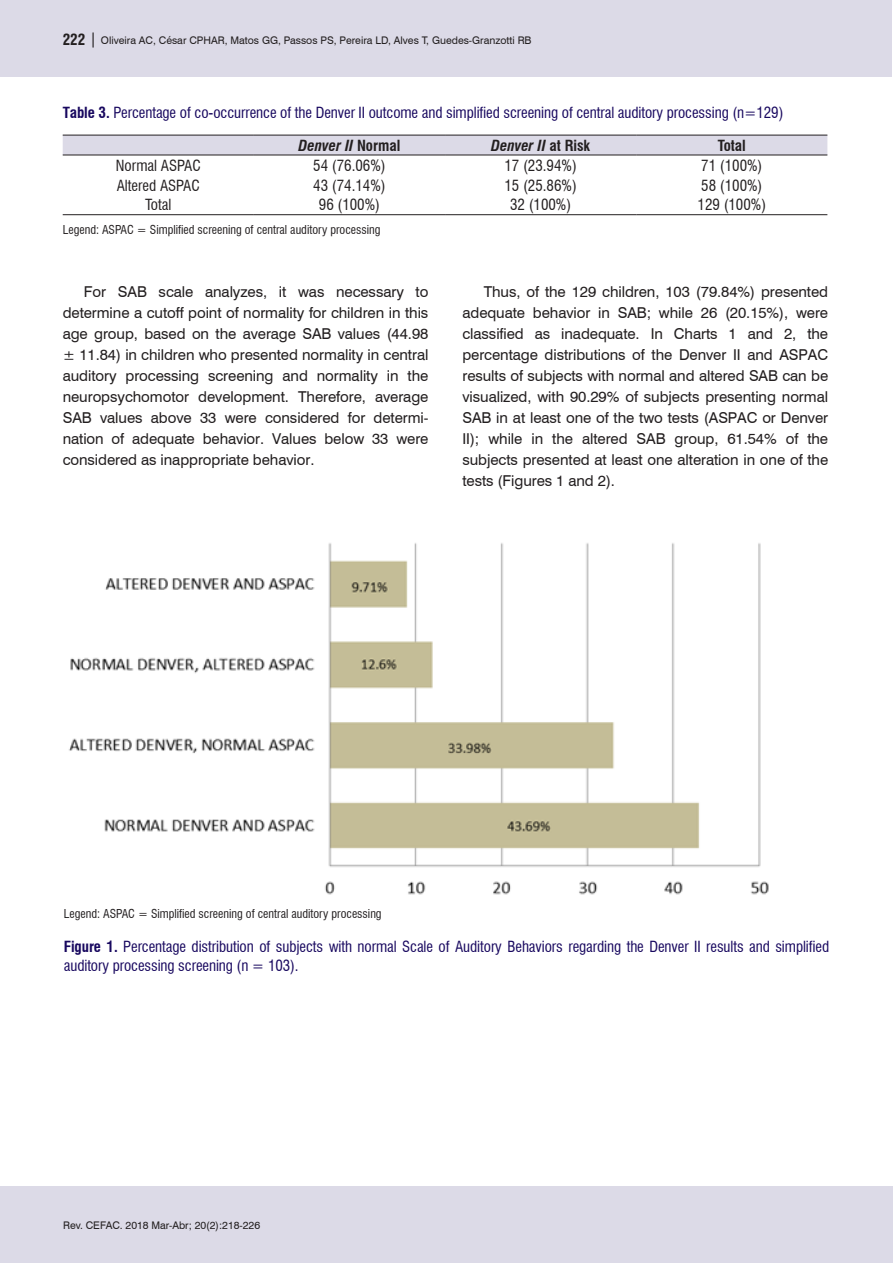
<style>
.page{position:relative;width:893px;height:1263px;background:#fff}
.page>*{position:absolute;margin:0;border:0;box-sizing:border-box;transform-origin:0 0}
.Corpo_do_texto_INGL{font:15px/21px "Swiss 721 BT";letter-spacing:-.005em;color:#231f20;text-align:justify}
.Titulo_tabelas_e_gr{font:condensed 15px/19.5px "Swiss 721 BT";letter-spacing:-.005em;color:#18085f}
.Texto_tabelas{font:condensed 15px "Swiss 721 BT";color:#231f20}
.Texto_tabelas-2{font:italic 700 condensed 15px "Swiss 721 BT";color:#231f20}
.Texto_tabelas-3{font:700 condensed 15px "Swiss 721 BT";color:#231f20}
.Legendas{font:condensed 12px "Swiss 721 BT";color:#231f20}
.t1{font:10.5px "Swiss 721 BT";color:#231f20}
.s1{font-weight:700;font-stretch:condensed;font-size:15px}
.s2{font-size:15px}
.s3{font-weight:700}
.s4{font-style:normal}
</style>
<div class="page">
<div style="left:0;top:1186px;width:892px;height:77px;background:#dcdae7"></div>
<div style="left:0;top:0;width:892px;height:77px;background:#dcdae7"></div>
<div style="left:63px;top:136px;width:764px;height:19px;background:#dcdae7"></div>
<hr style="left:63px;top:155px;width:191px;height:1px;background:#231f20">
<hr style="left:254px;top:155px;width:191px;height:1px;background:#231f20">
<hr style="left:445px;top:155px;width:191px;height:1px;background:#231f20">
<hr style="left:636px;top:155px;width:191px;height:1px;background:#231f20">
<hr style="left:63px;top:135px;width:191px;height:1px;background:#231f20">
<hr style="left:254px;top:135px;width:191px;height:1px;background:#231f20">
<hr style="left:445px;top:135px;width:191px;height:1px;background:#231f20">
<hr style="left:636px;top:135px;width:191px;height:1px;background:#231f20">
<hr style="left:63px;top:214px;width:191px;height:1px;background:#231f20">
<hr style="left:254px;top:214px;width:191px;height:1px;background:#231f20">
<hr style="left:445px;top:214px;width:191px;height:1px;background:#231f20">
<hr style="left:636px;top:214px;width:191px;height:1px;background:#231f20">
<img style="left:69px;top:543px;width:700px;height:352px">
<p class="t1" style="left:63px;top:33px;width:470px"><span class="s1">222</span> <span class="s2">|</span> Oliveira AC, César CPHAR, Matos GG, Passos PS, Pereira LD, Alves T, Guedes-Granzotti RB</p>
<p class="Titulo_tabelas_e_gr" style="left:63px;top:102px;width:722px"><span class="s3">Table 3.</span> Percentage of co-occurrence of the Denver II outcome and simplified screening of central auditory processing (n=129)</p>
<p class="Texto_tabelas-2" style="left:299px;top:136px;width:103px">Denver II <span class="s4">Normal</span></p>
<p class="Texto_tabelas-2" style="left:491px;top:136px;width:100px">Denver II <span class="s4">at Risk</span></p>
<p class="Texto_tabelas-3" style="left:718px;top:136px;width:30px">Total</p>
<p class="Texto_tabelas" style="left:116px;top:156px;width:87px">Normal ASPAC</p>
<p class="Texto_tabelas" style="left:313px;top:156px;width:74px">54 (76.06%)</p>
<p class="Texto_tabelas" style="left:504px;top:156px;width:74px">17 (23.94%)</p>
<p class="Texto_tabelas" style="left:701px;top:156px;width:63px">71 (100%)</p>
<p class="Texto_tabelas" style="left:117px;top:176px;width:85px">Altered ASPAC</p>
<p class="Texto_tabelas" style="left:313px;top:176px;width:74px">43 (74.14%)</p>
<p class="Texto_tabelas" style="left:504px;top:176px;width:74px">15 (25.86%)</p>
<p class="Texto_tabelas" style="left:701px;top:176px;width:63px">58 (100%)</p>
<p class="Texto_tabelas" style="left:145px;top:196px;width:28px">Total</p>
<p class="Texto_tabelas" style="left:319px;top:196px;width:63px">96 (100%)</p>
<p class="Texto_tabelas" style="left:510px;top:196px;width:63px">32 (100%)</p>
<p class="Texto_tabelas" style="left:697px;top:196px;width:70px">129 (100%)</p>
<p class="Legendas" style="left:63px;top:222px;width:319px">Legend: ASPAC = Simplified screening of central auditory processing</p>
<p class="Corpo_do_texto_INGL" style="left:63px;top:281px;width:367px;text-indent:21px">For SAB scale analyzes, it was necessary to determine a cutoff point of normality for children in this age group, based on the average SAB values (44.98 ± 11.84) in children who presented normality in central auditory processing screening and normality in the neuropsychomotor development. Therefore, average SAB values above 33 were considered for determi&shy;nation of adequate behavior. Values below 33 were considered as inappropriate behavior.</p>
<p class="Corpo_do_texto_INGL" style="left:462px;top:281px;width:367px;text-indent:21px">Thus, of the 129 children, 103 (79.84%) presented adequate behavior in SAB; while 26 (20.15%), were classified as inadequate. In Charts 1 and 2, the percentage distributions of the Denver II and ASPAC results of subjects with normal and altered SAB can be visualized, with 90.29% of subjects presenting normal SAB in at least one of the two tests (ASPAC or Denver II); while in the altered SAB group, 61.54% of the subjects presented at least one alteration in one of the tests (Figures 1 and 2).</p>
<p class="Legendas" style="left:64px;top:906px;width:319px">Legend: ASPAC = Simplified screening of central auditory processing</p>
<p class="Titulo_tabelas_e_gr" style="left:64px;top:936px;width:767px"><span class="s3">Figure 1.</span> Percentage distribution of subjects with normal Scale of Auditory Behaviors regarding the Denver II results and simplified auditory processing screening (n = 103).</p>
<p class="t1" style="left:63px;top:1218px;width:199px">Rev. CEFAC. 2018 Mar-Abr; 20(2):218-226</p>
</div>
